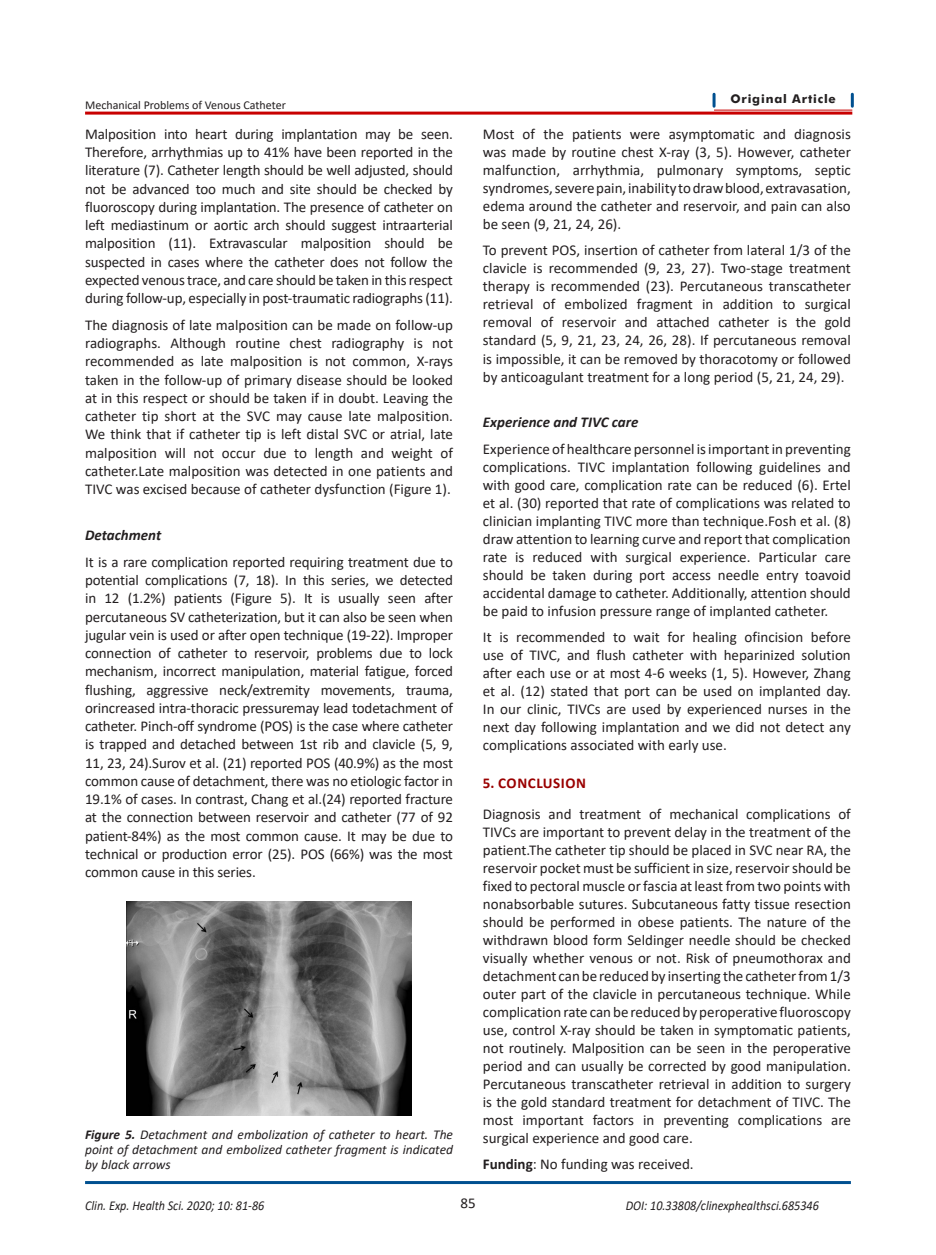
<style>
.page{position:relative;width:936px;height:1255px;background:#fff}
.page>*{position:absolute;margin:0;border:0;box-sizing:border-box;transform-origin:0 0}
.t1{font:15px/18px "Calibri";color:#231f20;text-align:justify}
.t2{font:italic 700 15px "Calibri";color:#231f20}
.t3{font:700 15px "Calibri";letter-spacing:.04em;color:#9a0000}
.t4{font:italic 13.5px/15.3px "Calibri";color:#231f20;text-align:justify}
.t5{font:italic 13.5px "Calibri";color:#231f20;scale:.9 1}
.t6{font:12px "Calibri";color:#231f20}
.t7{font:700 12px "Futura BT";letter-spacing:.07em;color:#231f20}
.s1{font-weight:700}
</style>
<div class="page">
<hr style="left:85px;top:1180px;width:765px;height:3px;background:#005090">
<hr style="left:85px;top:112px;width:767px;height:3px;background:#c80000">
<svg style="left:712px;top:94px;width:3px;height:12px"></svg>
<svg style="left:850px;top:94px;width:3px;height:12px"></svg>
<hr style="left:714px;top:110px;width:138px;height:1px;background:#c80000">
<img style="left:126px;top:901px;width:285px;height:214px">
<p class="t6" style="left:85px;top:97px;width:202px">Mechanical Problems of Venous Catheter</p>
<p class="t7" style="left:730px;top:92px;width:107px">Original Article</p>
<p class="t1" style="left:85px;top:124px;width:369px">Malposition into heart during implantation may be seen.<br>Therefore, arrhythmias up to 41% have been reported in the literature (7). Catheter length should be well adjusted, should not be advanced too much and site should be checked by fluoroscopy during implantation. The presence of catheter on left mediastinum or aortic arch should suggest intraarterial malposition (11). Extravascular malposition should be suspected in cases where the catheter does not follow the expected venous trace, and care should be taken in this respect during follow-up, especially in post-traumatic radiographs (11).</p>
<p class="t1" style="left:85px;top:315px;width:369px">The diagnosis of late malposition can be made on follow-up radiographs. Although routine chest radiography is not recommended as late malposition is not common, X-rays taken in the follow-up of primary disease should be looked at in this respect or should be taken if in doubt. Leaving the catheter tip short at the SVC may cause late malposition.<br>We think that if catheter tip is left distal SVC or atrial, late malposition will not occur due to length and weight of catheter.Late malposition was detected in one patients and TIVC was excised because of catheter dysfunction (Figure 1).</p>
<p class="t2" style="left:85px;top:524px;width:78px">Detachment</p>
<p class="t1" style="left:85px;top:552px;width:369px">It is a rare complication reported requiring treatment due to potential complications (7, 18). In this series, we detected in 12 (1.2%) patients (Figure 5). It is usually seen after percutaneous SV catheterization, but it can also be seen when jugular vein is used or after open technique (19-22). Improper connection of catheter to reservoir, problems due to lock mechanism, incorrect manipulation, material fatigue, forced flushing, aggressive neck/extremity movements, trauma, orincreased intra-thoracic pressuremay lead todetachment of catheter. Pinch-off syndrome (POS) is the case where catheter is trapped and detached between 1st rib and clavicle (5, 9, 11, 23, 24).Surov et al. (21) reported POS (40.9%) as the most common cause of detachment, there was no etiologic factor in 19.1% of cases. In contrast, Chang et al.(24) reported fracture at the connection between reservoir and catheter (77 of 92 patient-84%) as the most common cause. It may be due to technical or production error (25). POS (66%) was the most common cause in this series.</p>
<p class="t1" style="left:483px;top:124px;width:369px">Most of the patients were asymptomatic and diagnosis was made by routine chest X-ray (3, 5). However, catheter malfunction, arrhythmia, pulmonary symptoms, septic syndromes, severe pain, inability to draw blood, extravasation, edema around the catheter and reservoir, and pain can also be seen (9, 21, 24, 26).</p>
<p class="t1" style="left:483px;top:241px;width:369px">To prevent POS, insertion of catheter from lateral 1/3 of the clavicle is recommended (9, 23, 27). Two-stage treatment therapy is recommended (23). Percutaneous transcatheter retrieval of embolized fragment in addition to surgical removal of reservoir and attached catheter is the gold standard (5, 9, 21, 23, 24, 26, 28). If percutaneous removal is impossible, it can be removed by thoracotomy or followed by anticoagulant treatment for a long period (5, 21, 24, 29).</p>
<p class="t2" style="left:483px;top:411px;width:157px">Experience and TIVC care</p>
<p class="t1" style="left:483px;top:439px;width:369px">Experience of healthcare personnel is important in preventing complications. TIVC implantation following guidelines and with good care, complication rate can be reduced (6). Ertel et al. (30) reported that rate of complications was related to clinician implanting TIVC more than technique.Fosh et al. (8) draw attention to learning curve and report that complication rate is reduced with surgical experience. Particular care should be taken during port access needle entry toavoid accidental damage to catheter. Additionally, attention should be paid to infusion pressure range of implanted catheter.</p>
<p class="t1" style="left:483px;top:628px;width:369px">It is recommended to wait for healing ofincision before use of TIVC, and flush catheter with heparinized solution after each use or at most 4-6 weeks (1, 5). However, Zhang et al. (12) stated that port can be used on implanted day.<br>In our clinic, TIVCs are used by experienced nurses in the next day following implantation and we did not detect any complications associated with early use.</p>
<p class="t3" style="left:483px;top:772px;width:105px">5. CONCLUSION</p>
<p class="t1" style="left:483px;top:804px;width:369px">Diagnosis and treatment of mechanical complications of TIVCs are important to prevent delay in the treatment of the patient.The catheter tip should be placed in SVC near RA, the reservoir pocket must be sufficient in size, reservoir should be fixed to pectoral muscle or fascia at least from two points with nonabsorbable sutures. Subcutaneous fatty tissue resection should be performed in obese patients. The nature of the withdrawn blood form Seldinger needle should be checked visually whether venous or not. Risk of pneumothorax and detachment can be reduced by inserting the catheter from 1/3 outer part of the clavicle in percutaneous technique. While complication rate can be reduced by peroperative fluoroscopy use, control X-ray should be taken in symptomatic patients, not routinely. Malposition can be seen in the peroperative period and can usually be corrected by good manipulation.<br>Percutaneous transcatheter retrieval in addition to surgery is the gold standard treatment for detachment of TIVC. The most important factors in preventing complications are surgical experience and good care.</p>
<p class="t1" style="left:483px;top:1154px;width:212px"><span class="s1">Funding</span>: No funding was received.</p>
<p class="t4" style="left:85px;top:1126px;width:369px"><span class="s1">Figure 5.</span> Detachment and embolization of catheter to heart. The point of detachment and embolized catheter fragment is indicated by black arrows</p>
<p class="t5" style="left:85px;top:1196px;width:201px">Clin. Exp. Health Sci. 2020; 10: 81-86</p>
<p class="t1" style="left:460px;top:1193px;width:17px">85</p>
<p class="t5" style="left:625px;top:1196px;width:216px">DOI: 10.33808/clinexphealthsci.685346</p>
</div>
